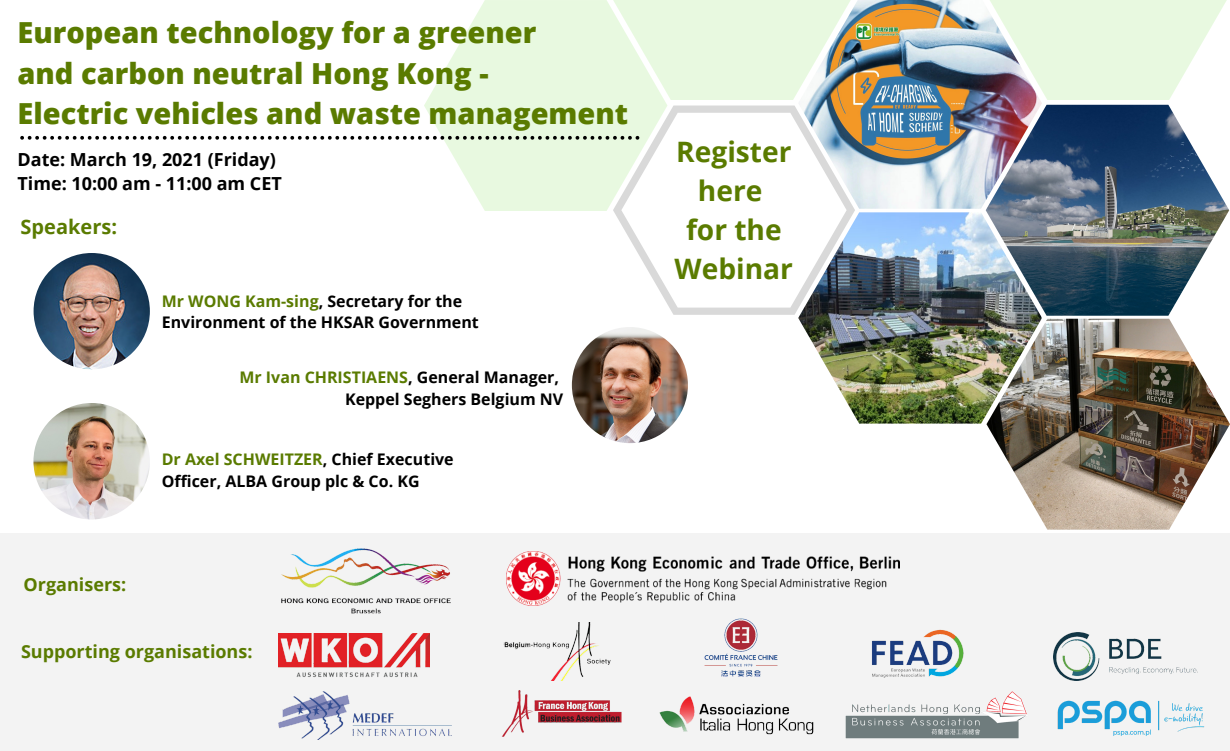
<style>
.page{position:relative;width:1230px;height:751px;background:#fff}
.page>*{position:absolute;margin:0;border:0;box-sizing:border-box;transform-origin:0 0}
.t1{font:800 29px "Open Sans";color:#5a7b00}
.t2{font:700 28.1px "Open Sans";color:#5a7b00}
.t3{font:700 20px "Open Sans";color:#5a7b00}
.t4{font:700 18px "Open Sans";color:#000}
.t5{font:700 18px "Open Sans";color:#5a7b00}
.t6{font:700 16px "Open Sans";color:#000}
.t7{font:700 16px "Open Sans";color:#5a7b00}
.s1{color:#5a7b00}
.s2{color:#000}
</style>
<div class="page">
<div style="left:0;top:533px;width:1229px;height:218px;background:#f3f3f3"></div>
<img style="left:281px;top:548px;width:170px;height:66px">
<img style="left:659px;top:696px;width:155px;height:39px">
<img style="left:502px;top:690px;width:120px;height:47px">
<img style="left:34px;top:253px;width:116px;height:116px;border-radius:50%">
<svg style="left:424px;top:0;width:243px;height:211px;fill:#e8f9e0"></svg>
<svg style="left:613px;top:105px;width:242px;height:210px"></svg>
<img style="left:572px;top:327px;width:116px;height:116px;border-radius:50%">
<img style="left:986px;top:105px;width:243px;height:211px">
<img style="left:33px;top:403px;width:117px;height:116px;border-radius:50%">
<svg style="left:20px;top:136px;width:619px;height:4px"></svg>
<div style="left:610px;top:0;width:244px;height:100px;background:#e8f9e0"></div>
<img style="left:798px;top:212px;width:244px;height:211px">
<img style="left:798px;top:0;width:244px;height:209px">
<img style="left:986px;top:319px;width:244px;height:211px">
<svg style="left:986px;top:0;width:241px;height:100px;fill:#e8f9e0"></svg>
<img style="left:278px;top:634px;width:152px;height:43px">
<img style="left:506px;top:552px;width:394px;height:54px">
<img style="left:846px;top:692px;width:181px;height:47px">
<img style="left:503px;top:622px;width:108px;height:59px">
<img style="left:1057px;top:700px;width:148px;height:36px">
<img style="left:872px;top:629px;width:92px;height:49px">
<img style="left:704px;top:618px;width:74px;height:59px">
<img style="left:278px;top:692px;width:174px;height:48px">
<img style="left:1053px;top:632px;width:144px;height:48px">
<p class="t1" style="left:18px;top:12px;width:520px">European technology for a greener</p>
<p class="t1" style="left:18px;top:53px;width:473px">and carbon neutral Hong Kong -</p>
<p class="t1" style="left:18px;top:93px;width:612px">Electric vehicles and waste management</p>
<p class="t4" style="left:18px;top:146px;width:260px">Date: March 19, 2021 (Friday)</p>
<p class="t4" style="left:18px;top:171px;width:266px">Time: 10:00 am - 11:00 am CET</p>
<p class="t3" style="left:21px;top:213px;width:98px">Speakers:</p>
<p class="t5" style="left:24px;top:571px;width:104px">Organisers:</p>
<p class="t6" style="left:162px;top:289px;width:302px"><span class="s1">Mr WONG Kam-sing</span>, Secretary for the</p>
<p class="t6" style="left:162px;top:311px;width:319px">Environment of the HKSAR Government</p>
<p class="t7" style="left:239px;top:366px;width:321px">Mr Ivan CHRISTIAENS<span class="s2">, General Manager,</span></p>
<p class="t6" style="left:345px;top:388px;width:220px">Keppel Seghers Belgium NV</p>
<p class="t7" style="left:162px;top:448px;width:293px">Dr Axel SCHWEITZER<span class="s2">, Chief Executive</span></p>
<p class="t6" style="left:162px;top:469px;width:259px">Officer, ALBA Group plc &amp; Co. KG</p>
<p class="t5" style="left:21px;top:639px;width:233px">Supporting organisations:</p>
<p class="t2" style="left:676px;top:132px;width:117px">Register</p>
<p class="t2" style="left:698px;top:171px;width:66px">here</p>
<p class="t2" style="left:686px;top:210px;width:97px">for the</p>
<p class="t2" style="left:675px;top:249px;width:120px">Webinar</p>
</div>
